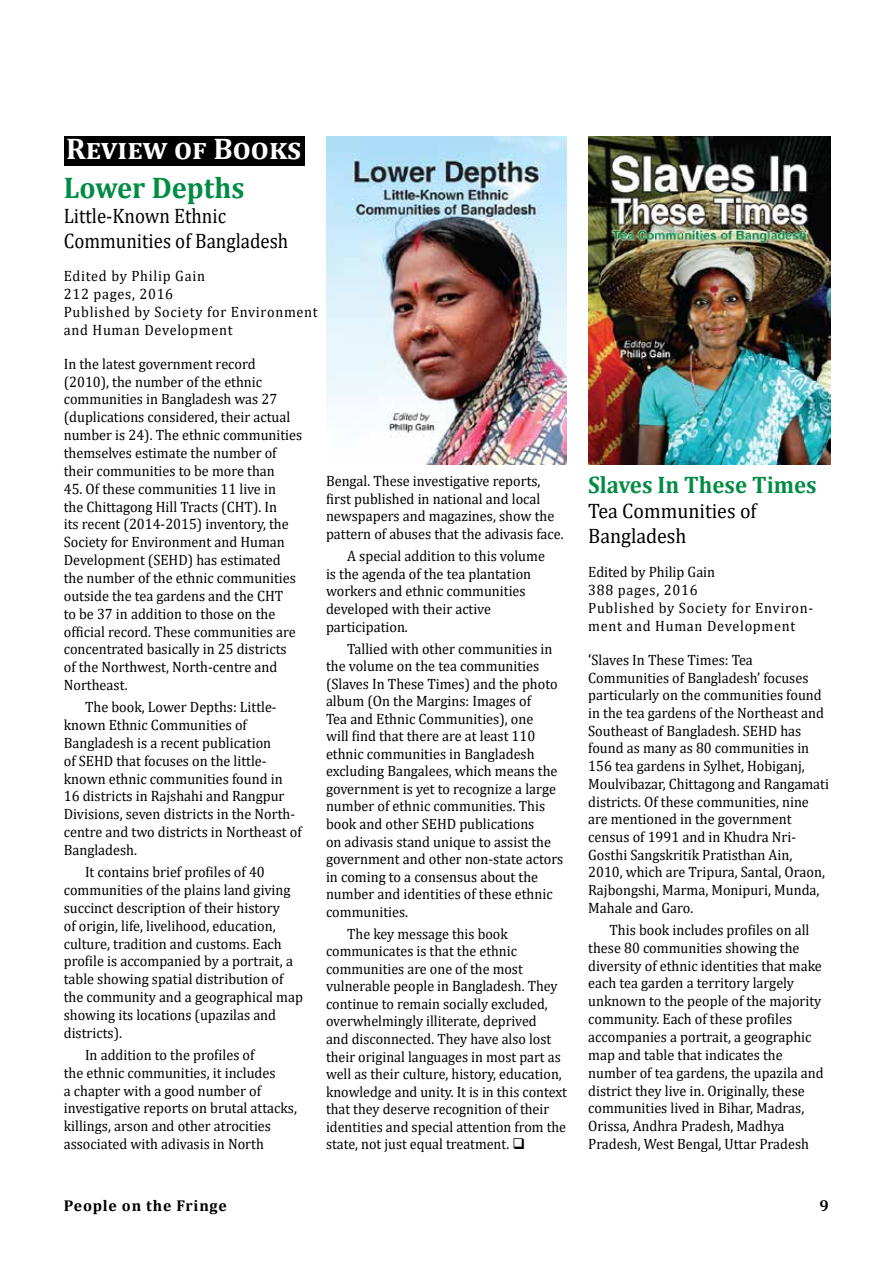
<style>
.page{position:relative;width:893px;height:1286px;background:#fff}
.page>*{position:absolute;margin:0;border:0;box-sizing:border-box;transform-origin:0 0}
.t1{font:700 30px "Cambria";color:#fff}
.t2{font:700 30px "Cambria";color:#008c44;scale:.95 1}
.t3{font:700 24px "Cambria";color:#008c44;scale:.95 1}
.t4{font:21px/25.2px "Cambria";color:#000;scale:.9 1}
.t5{font:21px/25.2px "Cambria";color:#000;scale:.95 1}
.t6{font:700 15.75px "Cambria";letter-spacing:.05em;color:#000}
.t7{font:15px/17.9px "Cambria";color:#000;scale:.95 1}
.t8{font:15px/17.5px "Cambria";color:#000;scale:.94 1}
.t9{font:15px/18px "Cambria";letter-spacing:.05em;color:#000;scale:.95 1}
.s1{font-size:15.75px}
</style>
<div class="page">
<div style="left:64px;top:136px;width:241px;height:29px;background:#000"></div>
<img style="left:326px;top:136px;width:241px;height:328px">
<img style="left:588px;top:136px;width:242px;height:328px">
<h1 class="t1" style="left:66px;top:128px;width:237px">Review of Books</h1>
<h1 class="t2" style="left:64px;top:167px;width:192px">Lower Depths</h1>
<h3 class="t4" style="left:64px;top:203px;width:251px">Little-Known Ethnic<br>Communities of Bangladesh</h3>
<p class="t9" style="left:64px;top:267px;width:269px">Edited by Philip Gain<br>212 pages, 2016<br>Published by Society for Environment and Human Development</p>
<p class="t7" style="left:64px;top:355px;width:253px">In the latest government record (2010), the number of the ethnic communities in Bangladesh was 27 (duplications considered, their actual number is 24). The ethnic communities themselves estimate the number of their communities to be more than</p>
<p class="t7" style="left:64px;top:480px;width:246px">45. Of these communities 11 live in the Chittagong Hill Tracts (CHT). In<br>its recent (2014-2015) inventory, the Society for Environment and Human Development (SEHD) has estimated the number of the ethnic communities outside the tea gardens and the CHT to be 37 in addition to those on the official record. These communities are concentrated basically in 25 districts of the Northwest, North-centre and Northeast.</p>
<p class="t7" style="left:64px;top:698px;width:252px;text-indent:21px">The book, Lower Depths: Little&shy;known Ethnic Communities of<br>Bangladesh is a recent publication<br>of SEHD that focuses on the little&shy;known ethnic communities found in<br>16 districts in Rajshahi and Rangpur<br>Divisions, seven districts in the North&shy;centre and two districts in Northeast of<br>Bangladesh.</p>
<p class="t7" style="left:64px;top:863px;width:253px;text-indent:21px">It contains brief profiles of 40 communities of the plains land giving succinct description of their history<br>of origin, life, livelihood, education, culture, tradition and customs. Each profile is accompanied by a portrait, a table showing spatial distribution of the community and a geographical map showing its locations (upazilas and districts).</p>
<p class="t7" style="left:64px;top:1046px;width:247px;text-indent:21px">In addition to the profiles of<br>the ethnic communities, it includes<br>a chapter with a good number of investigative reports on brutal attacks, killings, arson and other atrocities associated with adivasis in North</p>
<p class="t7" style="left:326px;top:472px;width:252px">Bengal. These investigative reports, first published in national and local newspapers and magazines, show the pattern of abuses that the adivasis face.</p>
<p class="t7" style="left:326px;top:547px;width:232px;text-indent:21px">A special addition to this volume is the agenda of the tea plantation workers and ethnic communities developed with their active participation.</p>
<p class="t7" style="left:326px;top:639px;width:251px;text-indent:21px">Tallied with other communities in the volume on the tea communities (Slaves In These Times) and the photo album (On the Margins: Images of<br>Tea and Ethnic Communities), one<br>will find that there are at least 110 ethnic communities in Bangladesh excluding Bangalees, which means the government is yet to recognize a large number of ethnic communities. This book and other SEHD publications<br>on adivasis stand unique to assist the government and other non-state actors in coming to a consensus about the number and identities of these ethnic communities.</p>
<p class="t8" style="left:326px;top:925px;width:258px;text-indent:21px">The key message this book communicates is that the ethnic communities are one of the most vulnerable people in Bangladesh. They continue to remain socially excluded, overwhelmingly illiterate, deprived<br>and disconnected. They have also lost their original languages in most part as well as their culture, history, education, knowledge and unity. It is in this context that they deserve recognition of their identities and special attention from the state, not just equal treatment. ❑</p>
<h2 class="t3" style="left:588px;top:468px;width:242px">Slaves In These Times</h2>
<h3 class="t5" style="left:588px;top:498px;width:179px">Tea Communities of<br>Bangladesh</h3>
<p class="t9" style="left:588px;top:562px;width:238px">Edited by Philip Gain<br>388 pages, 2016<br>Published by Society for Environ&shy;ment and Human Development</p>
<p class="t7" style="left:588px;top:651px;width:255px"><span class="s1">‘</span>Slaves In These Times: Tea Communities of Bangladesh’ focuses particularly on the communities found in the tea gardens of the Northeast and Southeast of Bangladesh. SEHD has found as many as 80 communities in 156 tea gardens in Sylhet, Hobiganj, Moulvibazar, Chittagong and Rangamati districts. Of these communities, nine are mentioned in the government census of 1991 and in Khudra Nri-Gosthi Sangskritik Pratisthan Ain, 2010, which are Tripura, Santal, Oraon, Rajbongshi, Marma, Monipuri, Munda, Mahale and Garo.</p>
<p class="t7" style="left:588px;top:921px;width:249px;text-indent:21px">This book includes profiles on all these 80 communities showing the diversity of ethnic identities that make each tea garden a territory largely unknown to the people of the majority community. Each of these profiles accompanies a portrait, a geographic map and table that indicates the number of tea gardens, the upazila and district they live in. Originally, these communities lived in Bihar, Madras, Orissa, Andhra Pradesh, Madhya Pradesh, West Bengal, Uttar Pradesh</p>
<p class="t6" style="left:64px;top:1195px;width:165px">People on the Fringe</p>
<p class="t6" style="left:819px;top:1195px;width:11px">9</p>
</div>
